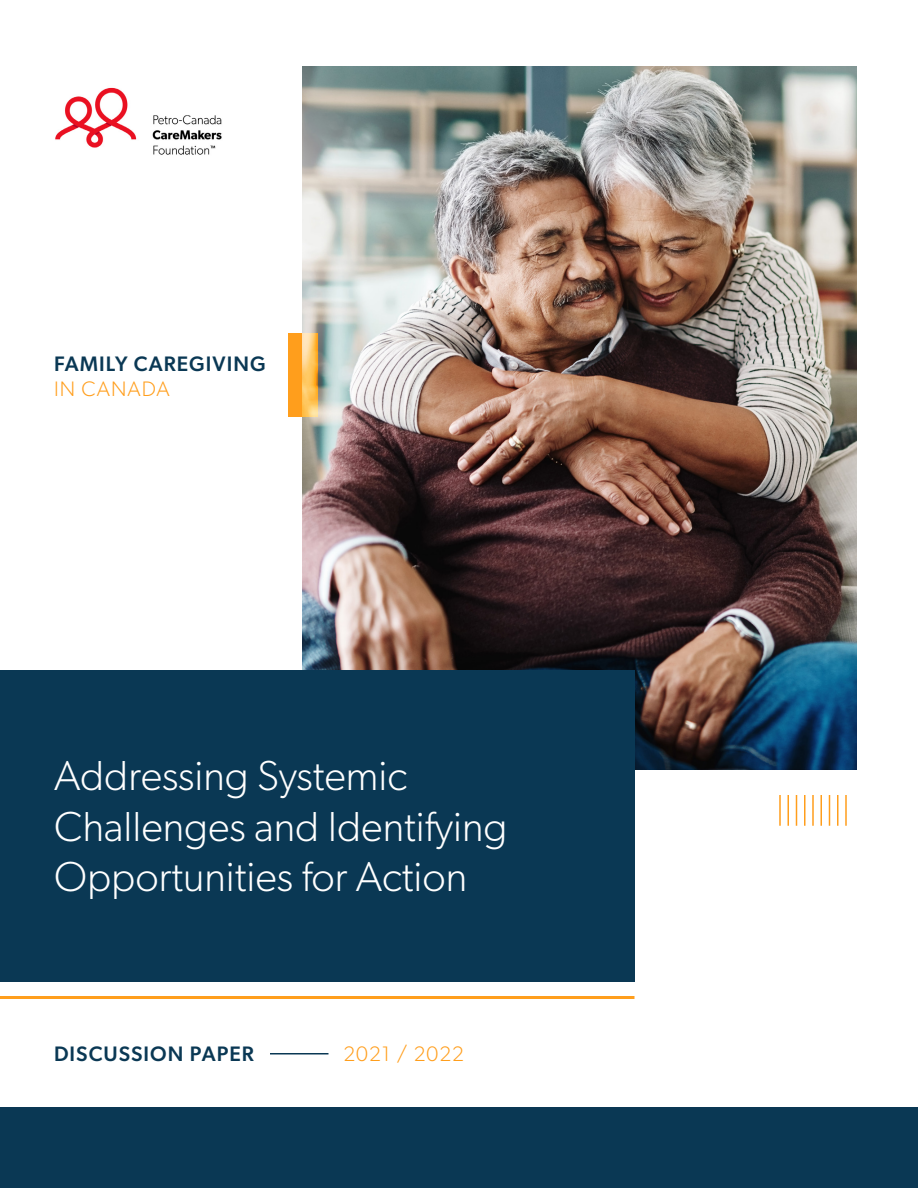
<style>
.page{position:relative;width:918px;height:1188px;background:#fff}
.page>*{position:absolute;margin:0;border:0;box-sizing:border-box;transform-origin:0 0}
.t1{font:300 42px/50.4px "Gibson";color:#fff}
.t2{font:500 21px "Gibson";letter-spacing:.05em;color:#0a3854}
.t3{font:300 21px "Gibson";letter-spacing:.05em;color:#ff9e1c}
</style>
<div class="page">
<img style="left:303px;top:66px;width:553px;height:704px">
<img style="left:55px;top:87px;width:167px;height:68px">
<div style="left:0;top:670px;width:634px;height:312px;background:#0a3854"></div>
<hr style="left:270px;top:1053px;width:58px;height:1px;background:#0a3854">
<div style="left:0;top:1107px;width:918px;height:81px;background:#0a3854"></div>
<svg style="left:288px;top:333px;width:30px;height:84px;background:#feb444"></svg>
<hr style="left:0;top:996px;width:634px;height:3px;background:#ff9e1c">
<hr style="left:779px;top:795px;width:2px;height:31px;background:#ff9e1c">
<hr style="left:788px;top:795px;width:1px;height:31px;background:#ff9e1c">
<hr style="left:796px;top:795px;width:1px;height:31px;background:#ff9e1c">
<hr style="left:804px;top:795px;width:2px;height:31px;background:#ff9e1c">
<hr style="left:812px;top:795px;width:2px;height:31px;background:#ff9e1c">
<hr style="left:820px;top:795px;width:2px;height:31px;background:#ff9e1c">
<hr style="left:829px;top:795px;width:1px;height:31px;background:#ff9e1c">
<hr style="left:837px;top:795px;width:1px;height:31px;background:#ff9e1c">
<hr style="left:845px;top:795px;width:2px;height:31px;background:#ff9e1c">
<p class="t2" style="left:54px;top:351px;width:213px">FAMILY CAREGIVING</p>
<p class="t3" style="left:54px;top:376px;width:117px">IN CANADA</p>
<p class="t1" style="left:54px;top:750px;width:455px">Addressing Systemic<br>Challenges and Identifying<br>Opportunities for Action</p>
<p class="t2" style="left:54px;top:1041px;width:201px">DISCUSSION PAPER</p>
<p class="t3" style="left:343px;top:1041px;width:122px">2021 / 2022</p>
</div>
